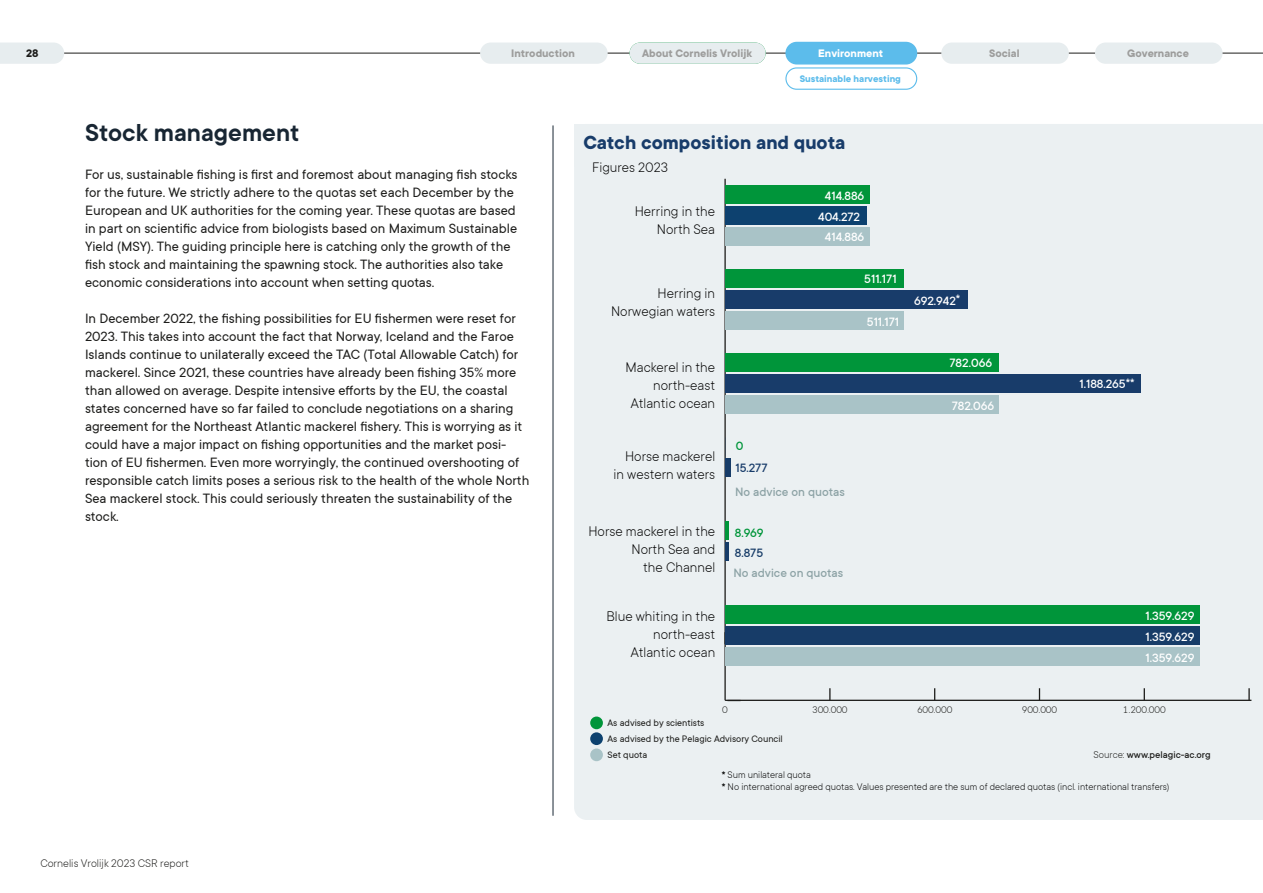
<style>
.page{position:relative;width:1263px;height:893px;background:#fff}
.page>*{position:absolute;margin:0;border:0;box-sizing:border-box;transform-origin:0 0}
.t1{font:600 27px "TT Commons";color:#182633}
.t2{font:700 21px "TT Commons";color:#183c6a}
.t3{font:300 15.15px/18.1px "TT Commons";color:#010101;text-align:right}
.t4{font:15px/18px "TT Commons";color:#1d1d1b}
.t5{font:300 14.85px "TT Commons";color:#010101}
.t6{font:500 13.35px/20.9px "TT Commons";color:#fff;text-align:justify}
.t7{font:500 13.35px "TT Commons";color:#8ca2a5}
.t8{font:500 13.35px "TT Commons";color:#00953a}
.t9{font:500 13.35px "TT Commons";color:#183c6a}
.t10{font:500 13.35px "TT Commons";color:#173c68}
.t11{font:700 12px "TT Commons";color:#9d9d9c}
.t12{font:300 12px "TT Commons";color:#1d1d1b}
.t13{font:700 12px "TT Commons";color:#fff}
.t14{font:700 12px "TT Commons";color:#1d1d1b}
.t15{font:500 10.8px "TT Commons";color:#1d1d1b}
.t16{font:300 10.5px/12.6px "TT Commons";color:#010101}
.t17{font:10.5px/16.4px "TT Commons";color:#1d1d1b}
.t18{font:300 10.5px "TT Commons";letter-spacing:.05em;color:#1d1d1b}
.t19{font:700 10.5px "TT Commons";color:#5cbceb}
.s1{font-weight:600}
.s2{font-weight:300}
</style>
<div class="page">
<hr style="left:0;top:53px;width:1263px;height:1px;background:#1d1d1b">
<div style="left:1095px;top:43px;width:127px;height:21px;background:#e7edef;border-radius:11px"></div>
<div style="left:941px;top:43px;width:128px;height:21px;background:#e7edef;border-radius:11px"></div>
<div style="left:480px;top:43px;width:128px;height:21px;background:#e7edef;border-radius:11px"></div>
<svg style="left:0;top:43px;width:64px;height:21px"></svg>
<div style="left:574px;top:124px;width:689px;height:696px;background:#ebf0f2"></div>
<div style="left:574px;top:124px;width:43px;height:43px;background:#ebf0f2"></div>
<div style="left:630px;top:43px;width:136px;height:21px;background:#e7edef;border-radius:11px"></div>
<hr style="left:725px;top:700px;width:526px;height:1px;background:#1d1d1b">
<svg style="left:829px;top:688px;width:1px;height:12px"></svg>
<svg style="left:934px;top:688px;width:1px;height:12px"></svg>
<svg style="left:1039px;top:688px;width:1px;height:12px"></svg>
<svg style="left:1144px;top:688px;width:1px;height:12px"></svg>
<svg style="left:1248px;top:688px;width:2px;height:12px"></svg>
<hr style="left:724px;top:179px;width:2px;height:521px;background:#1d1d1b">
<div style="left:725px;top:647px;width:475px;height:19px;background:#a9c3c7"></div>
<div style="left:725px;top:626px;width:475px;height:19px;background:#173c68"></div>
<div style="left:725px;top:605px;width:475px;height:19px;background:#00953a"></div>
<hr style="left:725px;top:542px;width:3px;height:19px;background:#173c68">
<hr style="left:725px;top:521px;width:3px;height:19px;background:#00953a">
<div style="left:725px;top:458px;width:5px;height:19px;background:#173c68"></div>
<div style="left:725px;top:395px;width:273px;height:19px;background:#a9c3c7"></div>
<div style="left:725px;top:374px;width:415px;height:19px;background:#183c6a"></div>
<div style="left:725px;top:353px;width:273px;height:19px;background:#00953a"></div>
<div style="left:725px;top:311px;width:179px;height:19px;background:#a9c3c7"></div>
<div style="left:725px;top:290px;width:242px;height:19px;background:#183c6a"></div>
<div style="left:725px;top:269px;width:179px;height:19px;background:#00953a"></div>
<div style="left:725px;top:227px;width:145px;height:19px;background:#a9c3c7"></div>
<div style="left:725px;top:206px;width:141px;height:19px;background:#0d416f"></div>
<div style="left:725px;top:185px;width:145px;height:19px;background:#00953a"></div>
<div style="left:590px;top:716px;width:13px;height:13px;background:#00953a;border-radius:50%"></div>
<div style="left:590px;top:732px;width:13px;height:13px;background:#0d416f;border-radius:50%"></div>
<div style="left:590px;top:748px;width:13px;height:13px;background:#a9c3c7;border-radius:50%"></div>
<hr style="left:553px;top:125px;width:1px;height:691px;background:#182633">
<div style="left:786px;top:43px;width:130px;height:21px;background:#5cbceb;border-radius:11px"></div>
<div style="left:785px;top:42px;width:132px;height:23px;border:2px solid #5cbceb;border-radius:11px"></div>
<div style="left:785px;top:67px;width:132px;height:23px;border:1px solid #5cbceb;border-radius:11px"></div>
<p class="t14" style="left:26px;top:47px;width:14px">28</p>
<p class="t11" style="left:511px;top:47px;width:65px">Introduction</p>
<p class="t11" style="left:989px;top:47px;width:32px">Social</p>
<p class="t11" style="left:1127px;top:47px;width:63px">Governance</p>
<p class="t11" style="left:642px;top:47px;width:112px">About Cornelis Vrolijk</p>
<p class="t13" style="left:818px;top:47px;width:66px">Environment</p>
<p class="t19" style="left:800px;top:73px;width:103px">Sustainable harvesting</p>
<h1 class="t1" style="left:85px;top:118px;width:216px">Stock management</h1>
<p class="t4" style="left:85px;top:166px;width:434px">For us, sustainable fishing is first and foremost about managing fish stocks for the future. We strictly adhere to the quotas set each December by the European and UK authorities for the coming year. These quotas are based in part on scientific advice from biologists based on Maximum Sustainable Yield (MSY). The guiding principle here is catching only the growth of the fish stock and maintaining the spawning stock. The authorities also take economic considerations into account when setting quotas.</p>
<p class="t4" style="left:85px;top:310px;width:446px">In December 2022, the fishing possibilities for EU fishermen were reset for 2023. This takes into account the fact that Norway, Iceland and the Faroe Islands continue to unilaterally exceed the TAC (Total Allowable Catch) for mackerel. Since 2021, these countries have already been fishing 35% more than allowed on average. Despite intensive efforts by the EU, the coastal states concerned have so far failed to conclude negotiations on a sharing agreement for the Northeast Atlantic mackerel fishery. This is worrying as it could have a major impact on fishing opportunities and the market posi&shy;tion of EU fishermen. Even more worryingly, the continued overshooting of responsible catch limits poses a serious risk to the health of the whole North Sea mackerel stock. This could seriously threaten the sustainability of the stock.</p>
<h2 class="t2" style="left:583px;top:131px;width:263px">Catch composition and quota</h2>
<p class="t5" style="left:592px;top:160px;width:77px">Figures 2023</p>
<p class="t3" style="left:635px;top:202px;width:82px">Herring in the<br>North Sea</p>
<p class="t3" style="left:611px;top:284px;width:106px">Herring in<br>Norwegian waters</p>
<p class="t3" style="left:625px;top:358px;width:91px">Mackerel in the north-east<br>Atlantic ocean</p>
<p class="t3" style="left:613px;top:447px;width:103px">Horse mackerel in western waters</p>
<p class="t3" style="left:588px;top:522px;width:128px">Horse mackerel in the<br>North Sea and<br>the Channel</p>
<p class="t3" style="left:606px;top:607px;width:110px">Blue whiting in the north-east<br>Atlantic ocean</p>
<p class="t6" style="left:825px;top:185px;width:41px">414.886</p>
<p class="t6" style="left:825px;top:227px;width:41px">414.886</p>
<p class="t6" style="left:818px;top:206px;width:43px">404.272</p>
<p class="t6" style="left:864px;top:269px;width:34px">511.171</p>
<p class="t6" style="left:867px;top:311px;width:34px">511.171</p>
<p class="t8" style="left:736px;top:438px;width:9px">0</p>
<p class="t9" style="left:735px;top:461px;width:34px">15.277</p>
<p class="t7" style="left:735px;top:485px;width:111px">No advice on quotas</p>
<p class="t8" style="left:735px;top:525px;width:30px">8.969</p>
<p class="t10" style="left:735px;top:545px;width:30px">8.875</p>
<p class="t7" style="left:733px;top:566px;width:111px">No advice on quotas</p>
<p class="t6" style="left:914px;top:290px;width:48px">692.942*</p>
<p class="t6" style="left:949px;top:353px;width:44px">782.066</p>
<p class="t6" style="left:952px;top:395px;width:44px">782.066</p>
<p class="t6" style="left:1079px;top:374px;width:57px">1.188.265**</p>
<p class="t6" style="left:1146px;top:605px;width:50px">1.359.629<br>1.359.629<br>1.359.629</p>
<p class="t18" style="left:723px;top:704px;width:7px">0</p>
<p class="t18" style="left:812px;top:704px;width:36px">300.000</p>
<p class="t18" style="left:917px;top:704px;width:36px">600.000</p>
<p class="t18" style="left:1022px;top:704px;width:36px">900.000</p>
<p class="t18" style="left:1123px;top:704px;width:44px">1.200.000</p>
<p class="t17" style="left:608px;top:714px;width:177px">As advised by scientists<br>As advised by the Pelagic Advisory Council<br>Set quota</p>
<p class="t16" style="left:722px;top:768px;width:449px"><span class="s1">*</span> Sum unilateral quota<br><span class="s1">*</span> No international agreed quotas. Values presented are the sum of declared quotas (incl. international transfers)</p>
<p class="t15" style="left:1093px;top:748px;width:119px"><span class="s2">Source:</span> www.pelagic-ac.org</p>
<p class="t12" style="left:40px;top:857px;width:150px">Cornelis Vrolijk 2023 CSR report</p>
</div>
